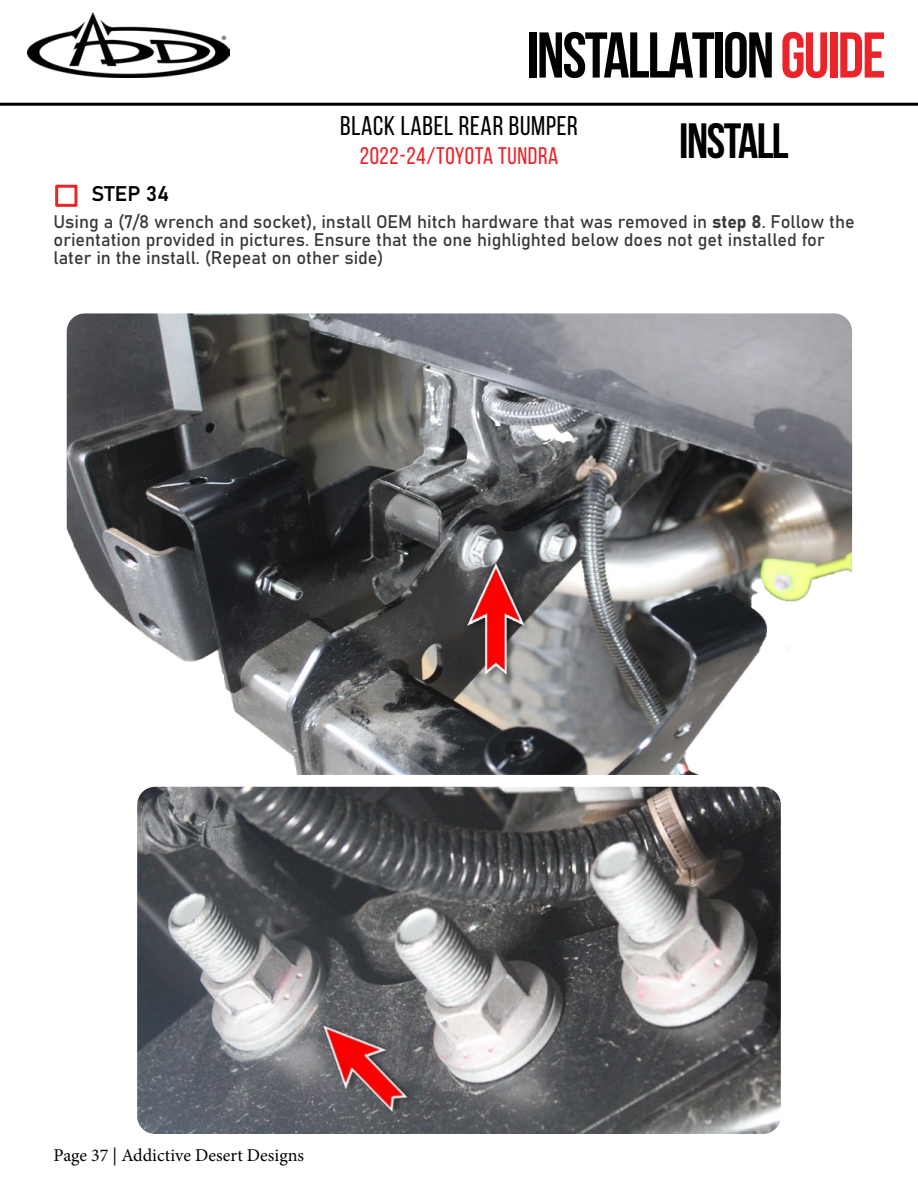
<style>
.page{position:relative;width:918px;height:1188px;background:#fff}
.page>*{position:absolute;margin:0;border:0;box-sizing:border-box;transform-origin:0 0}
.t1{font:700 64.5px "Bebas Neue";letter-spacing:-.03em;color:#000101}
.t2{font:700 49.5px "Bebas Neue";letter-spacing:-.03em;color:#000101}
.t3{font:27px "Bebas Neue";letter-spacing:.025em;color:#000}
.t4{font:24px "Bebas Neue";letter-spacing:.025em;color:#ec2329}
.t5{font:21px "Bahnschrift";color:#000}
.t6{font:18px/18px "Bahnschrift";color:#383838}
.t7{font:18px "Minion Pro";color:#000}
.s1{color:#ec2329}
</style>
<div class="page">
<hr style="left:0;top:103px;width:918px;height:3px;background:#000">
<img style="left:27px;top:12px;width:203px;height:65px">
<img style="left:67px;top:313px;width:785px;height:462px">
<img style="left:464px;top:559px;width:65px;height:121px">
<img style="left:137px;top:787px;width:644px;height:347px">
<img style="left:298px;top:999px;width:131px;height:132px">
<div style="left:55px;top:185px;width:22px;height:22px;border:3px solid #ec2329"></div>
<h1 class="t1" style="left:527px;top:20px;width:361px">INSTALLATION<span class="s1">guide</span></h1>
<h3 class="t3" style="left:340px;top:111px;width:239px">BLACK LABEL REAR BUMPER</h3>
<h3 class="t4" style="left:360px;top:143px;width:200px">2022-24/TOYOTA TUNDRA</h3>
<h2 class="t2" style="left:679px;top:114px;width:111px">INSTALL</h2>
<p class="t5" style="left:91px;top:178px;width:79px">STEP 34</p>
<p class="t6" style="left:54px;top:212px;width:803px">Using a (7/8 wrench and socket), install OEM hitch hardware that was removed in step 8. Follow the orientation provided in pictures. Ensure that the one highlighted below does not get installed for later in the install. (Repeat on other side)</p>
<p class="t7" style="left:54px;top:1143px;width:252px">Page 37 | Addictive Desert Designs</p>
</div>
